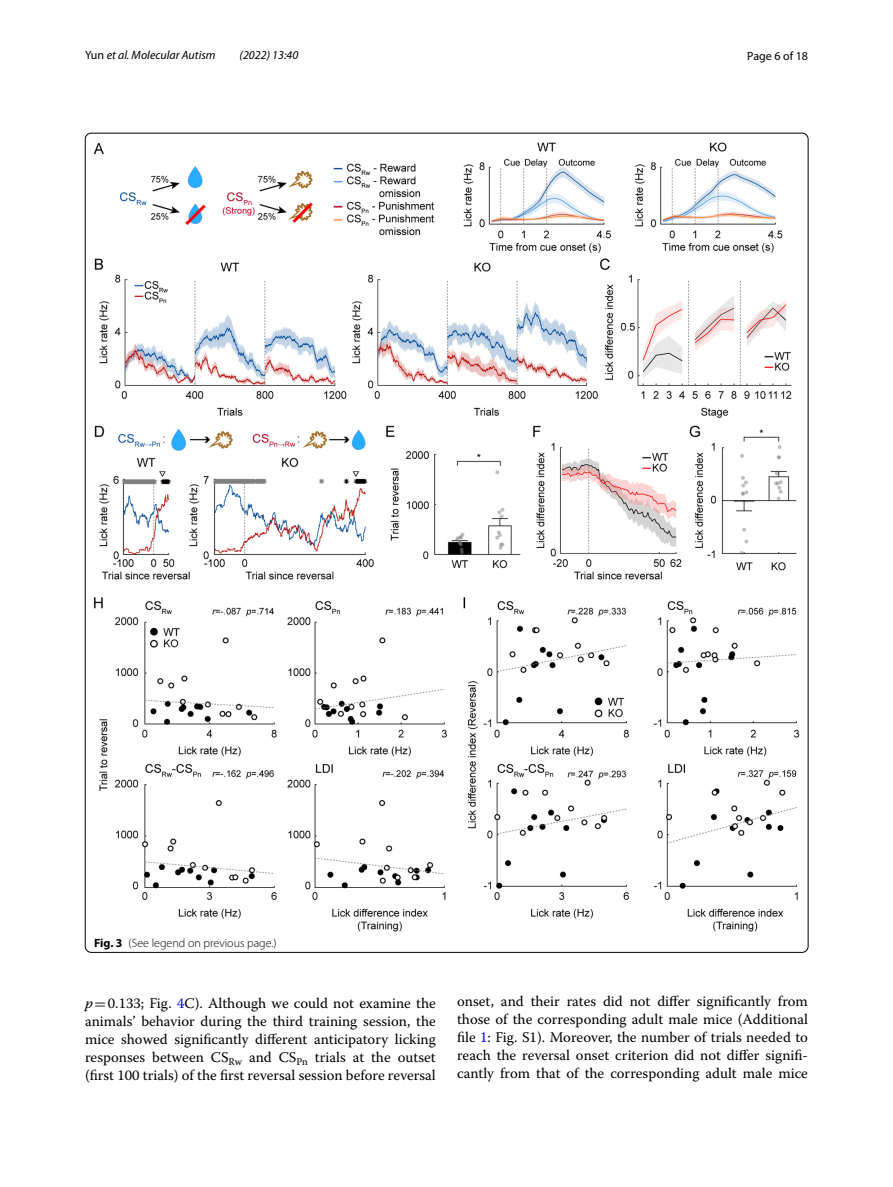
<style>
.page{position:relative;width:893px;height:1187px;background:#fff}
.page>*{position:absolute;margin:0;border:0;box-sizing:border-box;transform-origin:0 0}
.t1{font:14.7px/18px "Warnock Pro";color:#000;text-align:justify}
.t2{font:italic 12px "Myriad Pro";color:#000}
.t3{font:300 12px "Myriad Pro";color:#000}
.t4{font:12px "Myriad Pro";color:#000}
.s1{font-style:normal}
.s2{font-weight:700}
.s3{font-style:italic}
.s4{font-family:"MTSY"}
.s5{color:#00f}
</style>
<div class="page">
<img style="left:94px;top:142px;width:706px;height:789px">
<p class="t2" style="left:85px;top:48px;width:132px"><span class="s1">Yun</span> et al. Molecular Autism</p>
<p class="t2" style="left:240px;top:48px;width:60px">(2022) 13:40</p>
<p class="t4" style="left:747px;top:48px;width:62px">Page 6 of 18</p>
<p class="t3" style="left:94px;top:935px;width:184px"><span class="s2">Fig. 3</span> (See legend on previous page.)</p>
<p class="t1" style="left:85px;top:993px;width:352px"><span class="s3">p</span><span class="s4">=</span>0.133; Fig. <span class="s5">4</span>C). Although we could not examine the animals’ behavior during the third training session, the mice showed significantly different anticipatory licking responses between CS<sub>Rw</sub> and CS<sub>Pn</sub> trials at the outset (first 100 trials) of the first reversal session before reversal</p>
<p class="t1" style="left:457px;top:991px;width:352px">onset, and their rates did not differ significantly from those of the corresponding adult male mice (Additional file <span class="s5">1</span>: Fig. S1). Moreover, the number of trials needed to reach the reversal onset criterion did not differ signifi&shy;cantly from that of the corresponding adult male mice</p>
</div>
